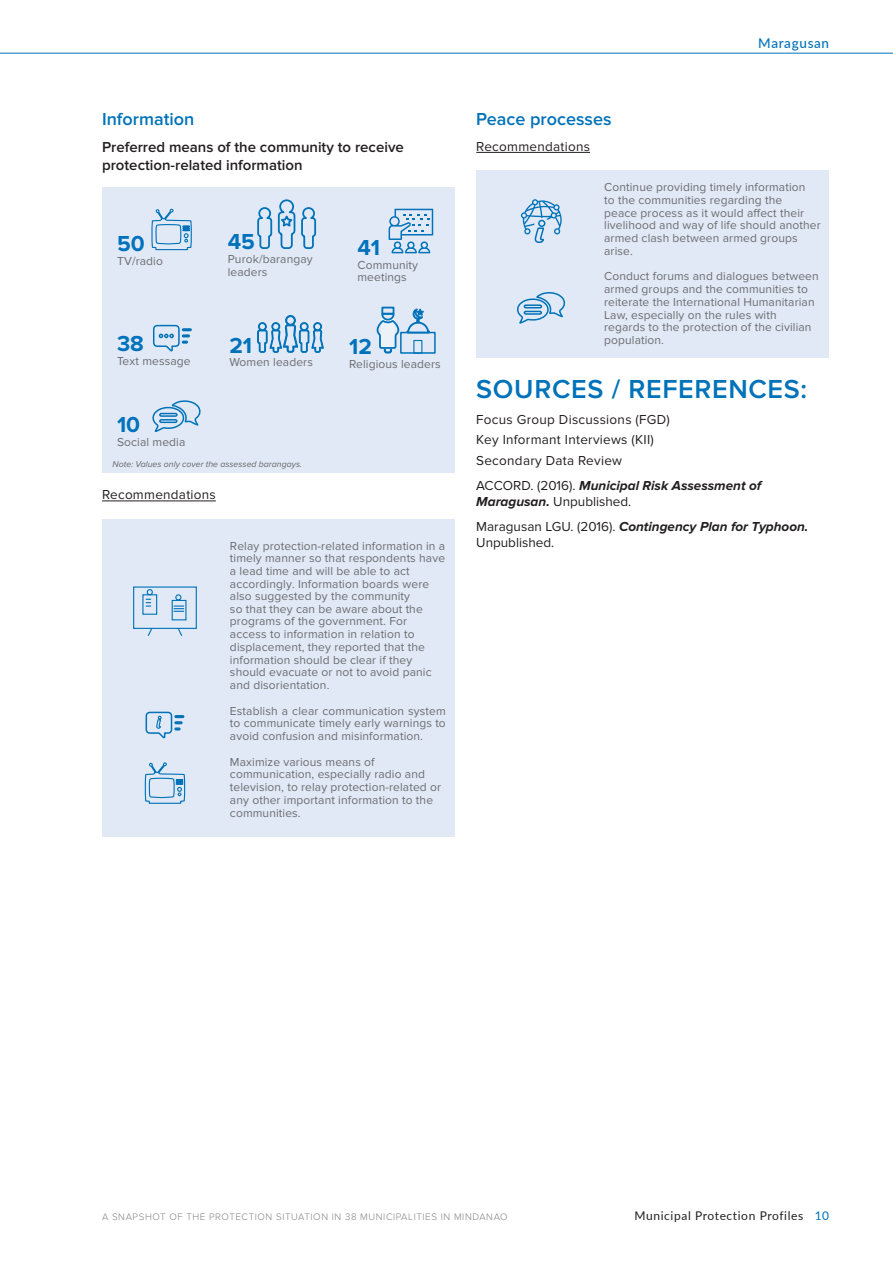
<style>
.page{position:relative;width:893px;height:1263px;background:#fff}
.page>*{position:absolute;margin:0;border:0;box-sizing:border-box;transform-origin:0 0}
.t1{font:600 27px "Proxima Nova";letter-spacing:.025em;color:#0072b9}
.t2{font:700 22.5px "Proxima Nova";color:#0072bc}
.t3{font:600 18px "Proxima Nova";color:#0072b9}
.t4{font:600 15px/18px "Proxima Nova";color:#231f20}
.t5{font:13.5px/20.5px "Proxima Nova";letter-spacing:.02em;color:#231f20}
.t6{font:italic 700 13.5px/16.2px "Proxima Nova";color:#231f20}
.t7{font:13.5px/16.2px "Proxima Nova";color:#231f20}
.t8{font:500 13.5px "Lato";letter-spacing:.05em;color:#0072bc}
.t9{font:12px/12.8px "Proxima Nova";letter-spacing:.01em;color:#6c6d70}
.t10{font:12px "Lato";letter-spacing:.05em;color:#231f20}
.t11{font:300 9.75px "Proxima Nova";letter-spacing:.06em;color:#808285}
.t12{font:italic 8.7px "Proxima Nova";color:#656767}
.s1{font-weight:400;font-style:normal}
.s2{font-weight:700;font-style:italic}
.s3{color:#0072b9}
</style>
<div class="page">
<div style="left:102px;top:187px;width:353px;height:285px;background:#e1e9f6"></div>
<svg style="left:151px;top:208px;width:41px;height:43px"></svg>
<svg style="left:153px;top:324px;width:39px;height:28px"></svg>
<svg style="left:376px;top:306px;width:54px;height:48px"></svg>
<div style="left:400px;top:332px;width:36px;height:22px;border:2px solid #0072b9"></div>
<div style="left:413px;top:340px;width:9px;height:14px;border:1px solid #0072b9"></div>
<svg style="left:257px;top:315px;width:67px;height:38px"></svg>
<svg style="left:257px;top:199px;width:60px;height:50px"></svg>
<svg style="left:389px;top:209px;width:44px;height:44px"></svg>
<hr style="left:102px;top:501px;width:114px;height:1px;background:#231f20">
<div style="left:102px;top:519px;width:353px;height:317px;background:#e1e9f6"></div>
<div style="left:476px;top:170px;width:353px;height:187px;background:#e1e9f6"></div>
<hr style="left:476px;top:152px;width:114px;height:1px;background:#231f20">
<hr style="left:0;top:53px;width:893px;height:1px;background:#0072bc">
<svg style="left:152px;top:400px;width:49px;height:32px"></svg>
<svg style="left:133px;top:586px;width:64px;height:50px"></svg>
<svg style="left:145px;top:711px;width:39px;height:28px"></svg>
<svg style="left:145px;top:762px;width:40px;height:75px"></svg>
<svg style="left:521px;top:199px;width:40px;height:44px"></svg>
<svg style="left:517px;top:292px;width:49px;height:32px"></svg>
<h3 class="t3" style="left:102px;top:108px;width:94px">Information</h3>
<p class="t4" style="left:102px;top:138px;width:303px">Preferred means of the community to receive protection-related information</p>
<h2 class="t2" style="left:117px;top:230px;width:29px">50</h2>
<p class="t9" style="left:117px;top:254px;width:47px">TV/radio</p>
<h2 class="t2" style="left:228px;top:229px;width:29px">45</h2>
<h2 class="t2" style="left:357px;top:234px;width:24px">41</h2>
<p class="t9" style="left:228px;top:253px;width:86px">Purok/barangay leaders</p>
<p class="t9" style="left:357px;top:258px;width:62px">Community meetings</p>
<h2 class="t2" style="left:117px;top:331px;width:28px">38</h2>
<h2 class="t2" style="left:229px;top:332px;width:24px">21</h2>
<p class="t9" style="left:117px;top:355px;width:75px">Text message</p>
<p class="t9" style="left:229px;top:356px;width:85px">Women leaders</p>
<h2 class="t2" style="left:117px;top:412px;width:25px">10</h2>
<p class="t9" style="left:117px;top:436px;width:70px">Social media</p>
<p class="t12" style="left:113px;top:459px;width:191px">Note: Values only cover the assessed barangays.</p>
<p class="t5" style="left:102px;top:484px;width:115px">Recommendations</p>
<h2 class="t2" style="left:349px;top:333px;width:24px">12</h2>
<p class="t9" style="left:349px;top:358px;width:93px">Religious leaders</p>
<p class="t9" style="left:230px;top:539px;width:217px">Relay protection-related information in a timely manner so that respondents have a lead time and will be able to act accordingly. Information boards were also suggested by the community<br>so that they can be aware about the programs of the government. For access to information in relation to displacement, they reported that the information should be clear if they should evacuate or not to avoid panic and disorientation.</p>
<p class="t9" style="left:230px;top:704px;width:217px;text-align:justify">Establish a clear communication system to communicate timely early warnings to avoid confusion and misinformation.</p>
<p class="t9" style="left:230px;top:755px;width:213px">Maximize various means of communication, especially radio and television, to relay protection-related or any other important information to the communities.</p>
<h3 class="t3" style="left:476px;top:108px;width:137px">Peace processes</h3>
<p class="t5" style="left:476px;top:136px;width:115px">Recommendations</p>
<p class="t8" style="left:758px;top:33px;width:72px">Maragusan</p>
<p class="t9" style="left:604px;top:181px;width:218px">Continue providing timely information<br>to the communities regarding the<br>peace process as it would affect their livelihood and way of life should another armed clash between armed groups arise.</p>
<p class="t9" style="left:604px;top:270px;width:216px">Conduct forums and dialogues between armed groups and the communities to reiterate the International Humanitarian Law, especially on the rules with regards to the protection of the civilian population.</p>
<h1 class="t1" style="left:476px;top:373px;width:332px">SOURCES / REFERENCES:</h1>
<p class="t5" style="left:476px;top:409px;width:195px">Focus Group Discussions (FGD)<br>Key Informant Interviews (KII)<br>Secondary Data Review</p>
<p class="t6" style="left:476px;top:477px;width:286px"><span class="s1">ACCORD. (2016).</span> Municipal Risk Assessment of<br>Maragusan. <span class="s1">Unpublished.</span></p>
<p class="t7" style="left:476px;top:518px;width:334px">Maragusan LGU. (2016). <span class="s2">Contingency Plan for Typhoon.<br></span>Unpublished.</p>
<p class="t11" style="left:102px;top:1211px;width:407px">A SNAPSHOT OF THE PROTECTION SITUATION IN 38 MUNICIPALITIES IN MINDANAO</p>
<p class="t10" style="left:635px;top:1207px;width:196px">Municipal Protection Profiles <span class="s3">10</span></p>
</div>
